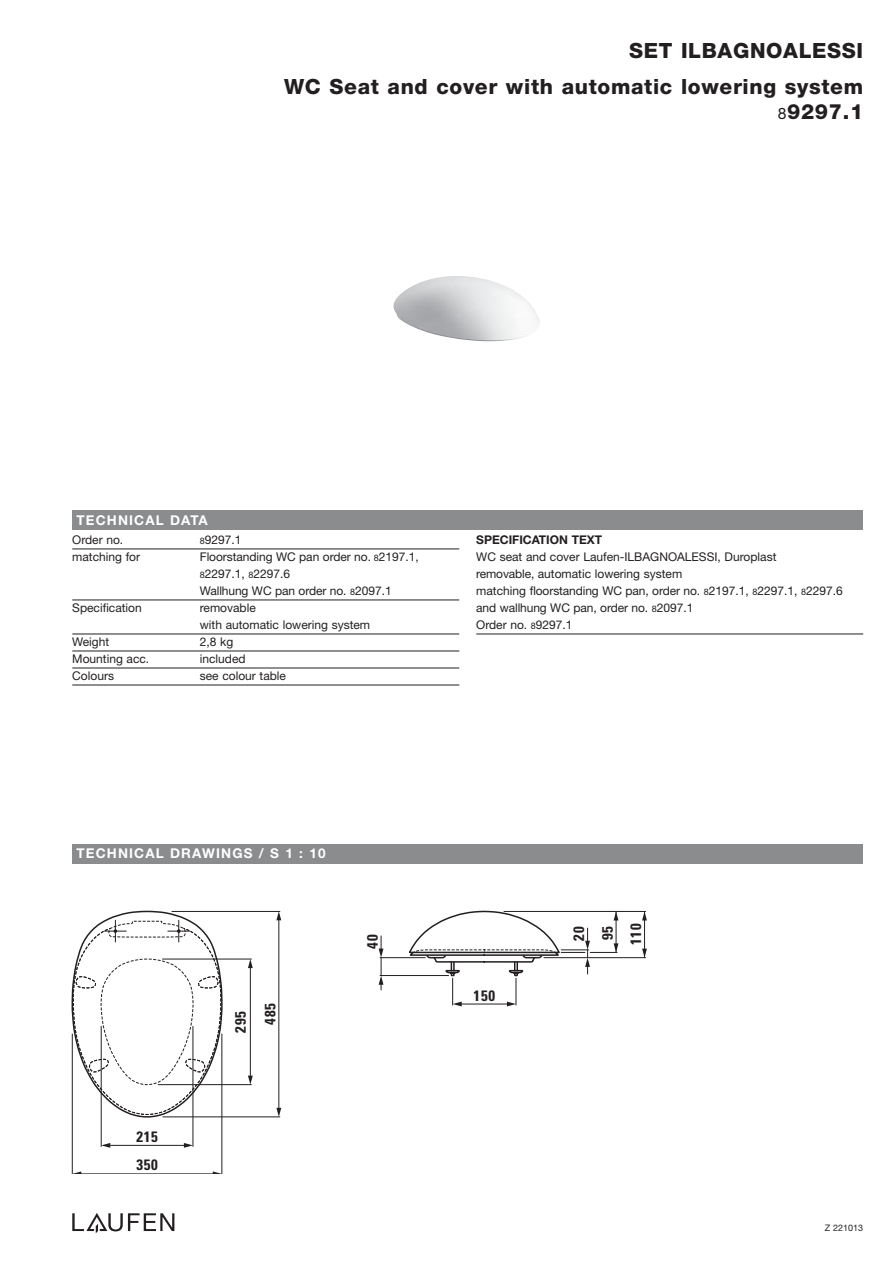
<style>
.page{position:relative;width:893px;height:1263px;background:#fff}
.page>*{position:absolute;margin:0;border:0;box-sizing:border-box;transform-origin:0 0}
.t1{font:800 21px/25.5px "Helvetica Neue";letter-spacing:.03em;color:#231f20;text-align:right}
.t2{font:700 condensed 15px/28.5px "Univers";letter-spacing:.05em;color:#231f20}
.t3{font:700 13.5px "Helvetica Neue";letter-spacing:.085em;color:#fff}
.t4{font:12px/17px "Helvetica Neue";color:#231f20}
.t5{font:700 12px "Helvetica Neue";color:#231f20}
.t6{font:9px "Helvetica Neue";color:#231f20}
.s1{font-weight:400;font-size:15.75px}
.s2{font-size:9px}
</style>
<div class="page">
<img style="left:393px;top:276px;width:147px;height:65px">
<hr style="left:72px;top:549px;width:387px;height:1px;background:#231f20">
<hr style="left:72px;top:600px;width:387px;height:1px;background:#231f20">
<hr style="left:72px;top:634px;width:387px;height:1px;background:#231f20">
<hr style="left:72px;top:651px;width:387px;height:1px;background:#231f20">
<hr style="left:72px;top:668px;width:387px;height:1px;background:#231f20">
<hr style="left:72px;top:685px;width:387px;height:1px;background:#231f20">
<hr style="left:476px;top:634px;width:387px;height:1px;background:#231f20">
<div style="left:72px;top:510px;width:791px;height:19px;background:#8a8c8e"></div>
<svg style="left:72px;top:1213px;width:102px;height:20px"></svg>
<svg style="left:71px;top:910px;width:152px;height:208px"></svg>
<hr style="left:101px;top:1026px;width:1px;height:120px;background:#231f20">
<hr style="left:193px;top:1026px;width:1px;height:120px;background:#231f20">
<svg style="left:101px;top:1143px;width:9px;height:5px"></svg>
<svg style="left:184px;top:1143px;width:9px;height:5px"></svg>
<hr style="left:110px;top:1145px;width:74px;height:1px;background:#231f20">
<hr style="left:163px;top:1116px;width:117px;height:1px;background:#231f20">
<hr style="left:162px;top:959px;width:89px;height:1px;background:#231f20">
<hr style="left:158px;top:1084px;width:93px;height:1px;background:#231f20">
<svg style="left:276px;top:1108px;width:5px;height:9px"></svg>
<svg style="left:276px;top:911px;width:5px;height:9px"></svg>
<hr style="left:279px;top:920px;width:1px;height:188px;background:#231f20">
<hr style="left:172px;top:911px;width:108px;height:1px;background:#231f20">
<svg style="left:248px;top:1075px;width:5px;height:10px"></svg>
<svg style="left:248px;top:959px;width:5px;height:9px"></svg>
<hr style="left:250px;top:968px;width:1px;height:107px;background:#231f20">
<hr style="left:72px;top:1034px;width:1px;height:140px;background:#231f20">
<hr style="left:222px;top:1034px;width:1px;height:140px;background:#231f20">
<svg style="left:72px;top:1171px;width:9px;height:3px"></svg>
<svg style="left:213px;top:1171px;width:9px;height:3px"></svg>
<hr style="left:81px;top:1173px;width:132px;height:1px;background:#231f20">
<hr style="left:504px;top:911px;width:142px;height:1px;background:#231f20">
<hr style="left:544px;top:957px;width:102px;height:1px;background:#231f20">
<svg style="left:642px;top:911px;width:5px;height:9px"></svg>
<svg style="left:642px;top:948px;width:5px;height:10px"></svg>
<hr style="left:644px;top:911px;width:1px;height:47px;background:#231f20">
<svg style="left:407px;top:910px;width:211px;height:96px"></svg>
<svg style="left:379px;top:936px;width:4px;height:54px"></svg>
<hr style="left:380px;top:957px;width:45px;height:1px;background:#231f20">
<hr style="left:380px;top:975px;width:69px;height:1px;background:#231f20">
<div style="left:72px;top:844px;width:791px;height:19px;background:#8a8c8e"></div>
<h1 class="t1" style="left:629px;top:39px;width:236px">SET ILBAGNOALESSI</h1>
<h1 class="t1" style="left:284px;top:75px;width:581px">WC Seat and cover with automatic lowering system<br><span class="s1">8</span>9297.1</h1>
<p class="t3" style="left:77px;top:515px;width:133px">TECHNICAL DATA</p>
<p class="t4" style="left:72px;top:533px;width:53px">Order no.</p>
<p class="t4" style="left:200px;top:533px;width:43px"><span class="s2">8</span>9297.1</p>
<p class="t4" style="left:72px;top:550px;width:69px">matching for</p>
<p class="t4" style="left:200px;top:550px;width:220px">Floorstanding WC pan order no. <span class="s2">8</span>2197.1,<br><span class="s2">8</span>2297.1, <span class="s2">8</span>2297.6<br>Wallhung WC pan order no. <span class="s2">8</span>2097.1</p>
<p class="t4" style="left:72px;top:601px;width:71px">Specification</p>
<p class="t4" style="left:200px;top:601px;width:172px">removable<br>with automatic lowering system</p>
<p class="t4" style="left:72px;top:635px;width:38px">Weight</p>
<p class="t4" style="left:200px;top:635px;width:35px">2,8 kg</p>
<p class="t4" style="left:72px;top:652px;width:79px">Mounting acc.</p>
<p class="t4" style="left:200px;top:652px;width:47px">included</p>
<p class="t4" style="left:72px;top:669px;width:43px">Colours</p>
<p class="t4" style="left:200px;top:669px;width:88px">see colour table</p>
<p class="t5" style="left:476px;top:536px;width:127px">SPECIFICATION TEXT</p>
<p class="t4" style="left:476px;top:550px;width:368px">WC seat and cover Laufen-ILBAGNOALESSI, Duroplast<br>removable, automatic lowering system<br>matching floorstanding WC pan, order no. <span class="s2">8</span>2197.1, <span class="s2">8</span>2297.1, <span class="s2">8</span>2297.6 and wallhung WC pan, order no. <span class="s2">8</span>2097.1<br>Order no. <span class="s2">8</span>9297.1</p>
<p class="t3" style="left:77px;top:849px;width:250px">TECHNICAL DRAWINGS / S 1 : 10</p>
<p class="t2" style="left:360px;top:948px;width:16px;rotate:-90deg">40</p>
<p class="t2" style="left:623px;top:945px;width:23px;rotate:-90deg">110</p>
<p class="t2" style="left:566px;top:941px;width:16px;rotate:-90deg">20<br>95</p>
<p class="t2" style="left:136px;top:1124px;width:23px">215<br>350</p>
<p class="t2" style="left:228px;top:1032px;width:23px;rotate:-90deg">295</p>
<p class="t2" style="left:257px;top:1025px;width:23px;rotate:-90deg">485</p>
<p class="t2" style="left:474px;top:983px;width:23px">150</p>
<p class="t6" style="left:825px;top:1224px;width:40px">Z 221013</p>
</div>
